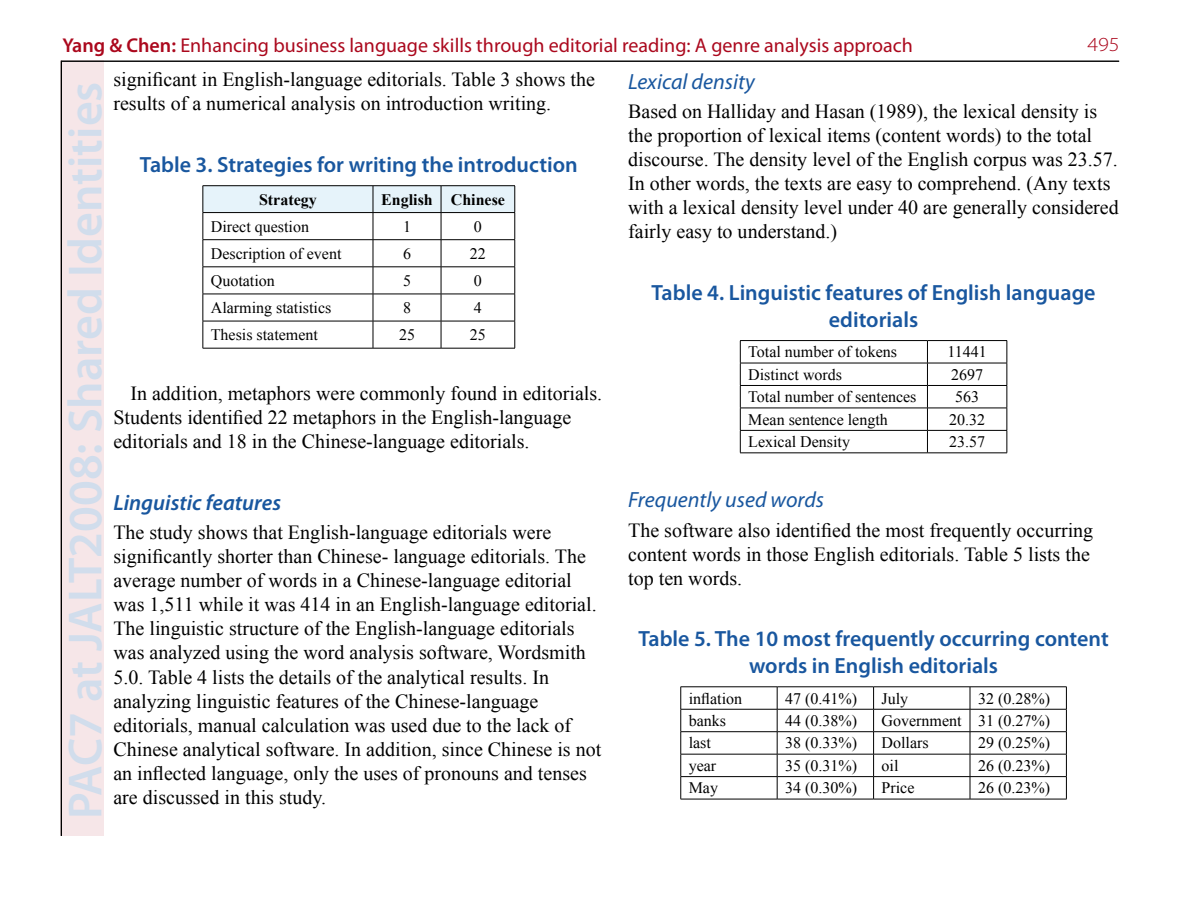
<style>
.page{position:relative;width:1191px;height:908px;background:#fff}
.page>*{position:absolute;margin:0;border:0;box-sizing:border-box;transform-origin:0 0}
.t1{font:600 48px "Myriad Pro";color:#d1ddec}
.t2{font:600 22px/26.4px "Myriad Pro";color:#19579f;text-align:center}
.t3{font:italic 22px "Myriad Pro";color:#19579f}
.t4{font:italic 600 22px "Myriad Pro";color:#19579f}
.t5{font:20px/24px "Times New Roman";color:#000}
.t6{font:20px "Myriad Pro";color:#ab081d}
.t7{font:300 20px "Myriad Pro";color:#ab081d;scale:1.1 1}
.t8{font:16px "Times New Roman";color:#000}
.t9{font:700 16px "Times New Roman";color:#000}
.s1{font-weight:600}
</style>
<div class="page">
<div style="left:60px;top:61px;width:44px;height:774px;background:#f6e6e8"></div>
<hr style="left:61px;top:61px;width:1px;height:774px;background:#000">
<hr style="left:61px;top:61px;width:1058px;height:1px;background:#000">
<hr style="left:203px;top:185px;width:170px;height:1px;background:#000">
<hr style="left:373px;top:185px;width:68px;height:1px;background:#000">
<hr style="left:441px;top:185px;width:74px;height:1px;background:#000">
<svg style="left:202px;top:186px;width:313px;height:162px"></svg>
<hr style="left:441px;top:320px;width:74px;height:1px;background:#000">
<hr style="left:441px;top:347px;width:74px;height:1px;background:#000">
<hr style="left:740px;top:340px;width:187px;height:1px;background:#000">
<hr style="left:927px;top:340px;width:80px;height:1px;background:#000">
<hr style="left:740px;top:362px;width:187px;height:1px;background:#000">
<hr style="left:927px;top:362px;width:80px;height:1px;background:#000">
<hr style="left:740px;top:385px;width:187px;height:1px;background:#000">
<hr style="left:927px;top:385px;width:80px;height:1px;background:#000">
<hr style="left:740px;top:407px;width:187px;height:1px;background:#000">
<hr style="left:927px;top:407px;width:80px;height:1px;background:#000">
<svg style="left:740px;top:340px;width:1px;height:112px"></svg>
<hr style="left:740px;top:430px;width:187px;height:1px;background:#000">
<hr style="left:740px;top:452px;width:187px;height:1px;background:#000">
<svg style="left:927px;top:340px;width:1px;height:112px"></svg>
<svg style="left:1006px;top:340px;width:1px;height:112px"></svg>
<hr style="left:927px;top:430px;width:80px;height:1px;background:#000">
<hr style="left:927px;top:452px;width:80px;height:1px;background:#000">
<hr style="left:680px;top:686px;width:97px;height:1px;background:#000">
<hr style="left:777px;top:686px;width:96px;height:1px;background:#000">
<hr style="left:873px;top:686px;width:97px;height:1px;background:#000">
<hr style="left:970px;top:686px;width:96px;height:1px;background:#000">
<hr style="left:680px;top:708px;width:97px;height:1px;background:#000">
<hr style="left:777px;top:708px;width:96px;height:1px;background:#000">
<hr style="left:873px;top:708px;width:97px;height:1px;background:#000">
<hr style="left:970px;top:708px;width:96px;height:1px;background:#000">
<hr style="left:680px;top:731px;width:97px;height:1px;background:#000">
<hr style="left:777px;top:731px;width:96px;height:1px;background:#000">
<hr style="left:873px;top:731px;width:97px;height:1px;background:#000">
<hr style="left:970px;top:731px;width:96px;height:1px;background:#000">
<hr style="left:680px;top:753px;width:97px;height:1px;background:#000">
<hr style="left:777px;top:753px;width:96px;height:1px;background:#000">
<hr style="left:873px;top:753px;width:97px;height:1px;background:#000">
<hr style="left:970px;top:753px;width:96px;height:1px;background:#000">
<svg style="left:680px;top:686px;width:1px;height:112px"></svg>
<hr style="left:680px;top:775px;width:97px;height:1px;background:#000">
<hr style="left:680px;top:798px;width:97px;height:1px;background:#000">
<svg style="left:777px;top:686px;width:1px;height:112px"></svg>
<hr style="left:777px;top:775px;width:96px;height:1px;background:#000">
<hr style="left:777px;top:798px;width:96px;height:1px;background:#000">
<svg style="left:873px;top:686px;width:1px;height:112px"></svg>
<hr style="left:873px;top:775px;width:97px;height:1px;background:#000">
<hr style="left:873px;top:798px;width:97px;height:1px;background:#000">
<svg style="left:969px;top:686px;width:1px;height:112px"></svg>
<svg style="left:1066px;top:686px;width:1px;height:112px"></svg>
<hr style="left:970px;top:775px;width:96px;height:1px;background:#000">
<hr style="left:970px;top:798px;width:96px;height:1px;background:#000">
<p class="t6" style="left:62px;top:33px;width:852px"><span class="s1">Yang &amp; Chen:</span> Enhancing business language skills through editorial reading: A genre analysis approach</p>
<p class="t7" style="left:1087px;top:32px;width:31px">495</p>
<h1 class="t1" style="left:55px;top:818px;width:738px;rotate:-90deg">PAC7 at JALT2008: Shared Identities</h1>
<p class="t5" style="left:113px;top:67px;width:483px">significant in English-language editorials. Table 3 shows the results of a numerical analysis on introduction writing.</p>
<p class="t3" style="left:628px;top:68px;width:128px">Lexical density</p>
<p class="t5" style="left:628px;top:99px;width:492px">Based on Halliday and Hasan (1989), the lexical density is the proportion of lexical items (content words) to the total discourse. The density level of the English corpus was 23.57.<br>In other words, the texts are easy to comprehend. (Any texts with a lexical density level under 40 are generally considered fairly easy to understand.)</p>
<p class="t2" style="left:140px;top:150px;width:439px">Table 3. Strategies for writing the introduction</p>
<p class="t9" style="left:259px;top:190px;width:59px">Strategy</p>
<p class="t9" style="left:381px;top:190px;width:125px">English Chinese</p>
<p class="t8" style="left:211px;top:217px;width:100px">Direct question</p>
<p class="t8" style="left:403px;top:217px;width:9px">1</p>
<p class="t8" style="left:474px;top:217px;width:9px">0</p>
<p class="t8" style="left:211px;top:244px;width:132px">Description of event</p>
<p class="t8" style="left:403px;top:244px;width:9px">6</p>
<p class="t8" style="left:470px;top:244px;width:17px">22</p>
<p class="t8" style="left:211px;top:271px;width:65px">Quotation</p>
<p class="t8" style="left:403px;top:271px;width:9px">5</p>
<p class="t8" style="left:474px;top:271px;width:9px">0</p>
<p class="t8" style="left:211px;top:298px;width:122px">Alarming statistics</p>
<p class="t8" style="left:403px;top:298px;width:9px">8</p>
<p class="t8" style="left:474px;top:298px;width:9px">4</p>
<p class="t8" style="left:211px;top:325px;width:109px">Thesis statement</p>
<p class="t8" style="left:399px;top:325px;width:17px">25</p>
<p class="t8" style="left:470px;top:325px;width:17px">25</p>
<p class="t2" style="left:651px;top:279px;width:445px">Table 4. Linguistic features of English language editorials</p>
<p class="t8" style="left:748px;top:342px;width:150px">Total number of tokens</p>
<p class="t8" style="left:947px;top:342px;width:41px">11441</p>
<p class="t8" style="left:748px;top:365px;width:95px">Distinct words</p>
<p class="t8" style="left:951px;top:365px;width:33px">2697</p>
<p class="t8" style="left:748px;top:387px;width:170px">Total number of sentences</p>
<p class="t8" style="left:955px;top:387px;width:25px">563</p>
<p class="t8" style="left:748px;top:410px;width:141px">Mean sentence length</p>
<p class="t8" style="left:949px;top:410px;width:37px">20.32</p>
<p class="t8" style="left:748px;top:432px;width:103px">Lexical Density</p>
<p class="t8" style="left:949px;top:432px;width:37px">23.57</p>
<p class="t5" style="left:113px;top:380px;width:490px;text-indent:17px">In addition, metaphors were commonly found in editorials.<br>Students identified 22 metaphors in the English-language editorials and 18 in the Chinese-language editorials.</p>
<p class="t3" style="left:628px;top:485px;width:197px">Frequently used words</p>
<p class="t5" style="left:628px;top:517px;width:466px">The software also identified the most frequently occurring content words in those English editorials. Table 5 lists the top ten words.</p>
<p class="t4" style="left:113px;top:488px;width:169px">Linguistic features</p>
<p class="t5" style="left:113px;top:520px;width:489px">The study shows that English-language editorials were significantly shorter than Chinese- language editorials. The average number of words in a Chinese-language editorial was 1,511 while it was 414 in an English-language editorial.<br>The linguistic structure of the English-language editorials was analyzed using the word analysis software, Wordsmith 5.0. Table 4 lists the details of the analytical results. In analyzing linguistic features of the Chinese-language editorials, manual calculation was used due to the lack of Chinese analytical software. In addition, since Chinese is not an inflected language, only the uses of pronouns and tenses are discussed in this study.</p>
<p class="t2" style="left:638px;top:625px;width:472px">Table 5. The 10 most frequently occurring content words in English editorials</p>
<p class="t8" style="left:689px;top:688px;width:55px">inflation</p>
<p class="t8" style="left:785px;top:688px;width:73px">47 (0.41%)</p>
<p class="t8" style="left:881px;top:688px;width:28px">July</p>
<p class="t8" style="left:978px;top:688px;width:73px">32 (0.28%)</p>
<p class="t8" style="left:689px;top:711px;width:39px">banks</p>
<p class="t8" style="left:785px;top:711px;width:73px">44 (0.38%)</p>
<p class="t8" style="left:881px;top:711px;width:170px">Government 31 (0.27%)</p>
<p class="t8" style="left:689px;top:733px;width:24px">last</p>
<p class="t8" style="left:785px;top:733px;width:73px">38 (0.33%)</p>
<p class="t8" style="left:881px;top:733px;width:49px">Dollars</p>
<p class="t8" style="left:978px;top:733px;width:73px">29 (0.25%)</p>
<p class="t8" style="left:689px;top:756px;width:29px">year</p>
<p class="t8" style="left:785px;top:756px;width:73px">35 (0.31%)</p>
<p class="t8" style="left:881px;top:756px;width:18px">oil</p>
<p class="t8" style="left:978px;top:756px;width:73px">26 (0.23%)</p>
<p class="t8" style="left:689px;top:778px;width:31px">May</p>
<p class="t8" style="left:785px;top:778px;width:73px">34 (0.30%)</p>
<p class="t8" style="left:881px;top:778px;width:34px">Price</p>
<p class="t8" style="left:978px;top:778px;width:73px">26 (0.23%)</p>
</div>
